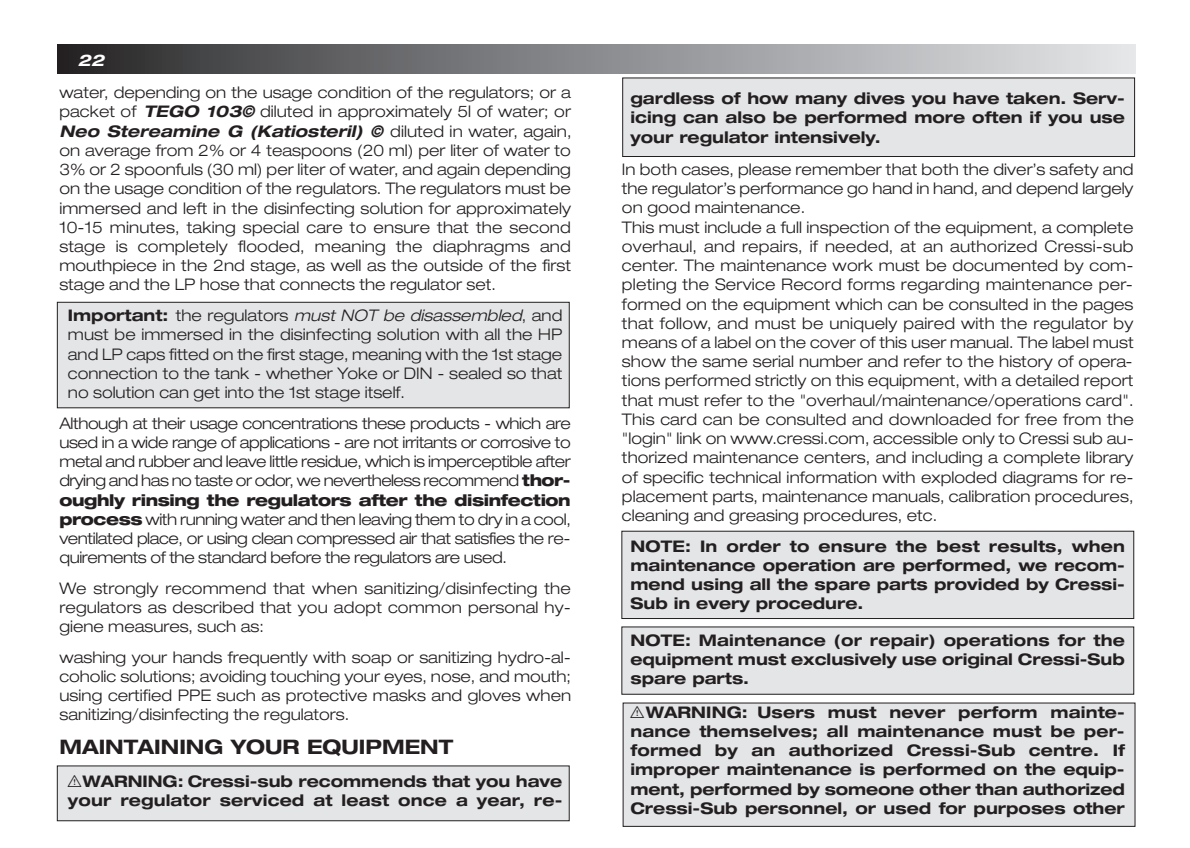
<style>
.page{position:relative;width:1190px;height:848px;background:#fff}
.page>*{position:absolute;margin:0;border:0;box-sizing:border-box;transform-origin:0 0}
.t1{font:700 expanded 20px "Helvetica Neue";color:#231f20}
.t2{font:300 expanded 16px/19.2px "Helvetica Neue";letter-spacing:.005em;color:#231f20;text-align:justify}
.t3{font:700 expanded 16px/19.2px "Helvetica Neue";color:#231f20;text-align:justify}
.t4{font:italic 700 expanded 16px "Helvetica Neue";color:#fff}
.s1{font-weight:700;font-style:italic}
.s2{font-weight:700}
.s3{font-style:italic}
.s4{font-weight:800}
.s5{font-family:"tables";font-weight:400;font-stretch:normal}
</style>
<div class="page">
<div style="left:621px;top:531px;width:512px;height:87px;background:#e4e5e7"></div>
<div style="left:621px;top:530px;width:512px;height:88px;border:1px solid #231f20"></div>
<div style="left:621px;top:626px;width:512px;height:68px;background:#e4e5e7"></div>
<div style="left:623px;top:702px;width:511px;height:124px;background:#e4e5e7"></div>
<div style="left:622px;top:78px;width:512px;height:78px;background:#e4e5e7"></div>
<div style="left:622px;top:78px;width:512px;height:79px;border:1px solid #231f20"></div>
<div style="left:57px;top:765px;width:512px;height:55px;background:#e4e5e7"></div>
<div style="left:57px;top:302px;width:512px;height:105px;background:#e4e5e7"></div>
<div style="left:57px;top:302px;width:512px;height:106px;border:1px solid #231f20"></div>
<div style="left:57px;top:45px;width:1078px;height:28px;background:linear-gradient(to right,#2b2b2d,#e7e9ec)"></div>
<p class="t4" style="left:78px;top:54px;width:28px">22</p>
<p class="t2" style="left:59px;top:84px;width:513px">water, depending on the usage condition of the regulators; or a packet of <span class="s1">TEGO 103©</span> diluted in approximately 5l of water; or <span class="s1">Neo Stereamine G (Katiosteril) ©</span> diluted in water, again, on average from 2% or 4 teaspoons (20 ml) per liter of water to 3% or 2 spoonfuls (30 ml) per liter of water, and again depending on the usage condition of the regulators. The regulators must be immersed and left in the disinfecting solution for approximately 10-15 minutes, taking special care to ensure that the second stage is completely flooded, meaning the diaphragms and mouthpiece in the 2nd stage, as well as the outside of the first stage and the LP hose that connects the regulator set.</p>
<p class="t2" style="left:68px;top:307px;width:496px"><span class="s2">Important:</span> the regulators <span class="s3">must NOT be disassembled</span>, and must be immersed in the disinfecting solution with all the HP and LP caps fitted on the first stage, meaning with the 1st stage connection to the tank - whether Yoke or DIN - sealed so that no solution can get into the 1st stage itself.</p>
<p class="t2" style="left:59px;top:414px;width:513px">Although at their usage concentrations these products - which are used in a wide range of applications - are not irritants or corrosive to metal and rubber and leave little residue, which is imperceptible after drying and has no taste or odor, we nevertheless recommend <span class="s4">thor&shy;oughly rinsing the regulators after the disinfection process</span> with running water and then leaving them to dry in a cool, ventilated place, or using clean compressed air that satisfies the re&shy;quirements of the standard before the regulators are used.</p>
<p class="t2" style="left:59px;top:580px;width:513px">We strongly recommend that when sanitizing/disinfecting the regulators as described that you adopt common personal hy&shy;giene measures, such as:</p>
<p class="t2" style="left:59px;top:648px;width:513px">washing your hands frequently with soap or sanitizing hydro-al&shy;coholic solutions; avoiding touching your eyes, nose, and mouth; using certified PPE such as protective masks and gloves when sanitizing/disinfecting the regulators.</p>
<p class="t1" style="left:59px;top:739px;width:395px">MAINTAINING YOUR EQUIPMENT</p>
<p class="t3" style="left:68px;top:772px;width:496px"><span class="s5">I</span> WARNING: Cressi-sub recommends that you have your regulator serviced at least once a year, re-</p>
<p class="t3" style="left:630px;top:90px;width:496px">gardless of how many dives you have taken. Serv&shy;icing can also be performed more often if you use your regulator intensively.</p>
<p class="t2" style="left:621px;top:161px;width:513px;text-align:left">In both cases, please remember that both the diver’s safety and the regulator’s performance go hand in hand, and depend largely on good maintenance.<br>This must include a full inspection of the equipment, a complete overhaul, and repairs, if needed, at an authorized Cressi-sub center. The maintenance work must be documented by com&shy;pleting the Service Record forms regarding maintenance per&shy;formed on the equipment which can be consulted in the pages that follow, and must be uniquely paired with the regulator by means of a label on the cover of this user manual. The label must show the same serial number and refer to the history of opera&shy;tions performed strictly on this equipment, with a detailed report that must refer to the "overhaul/maintenance/operations card".<br>This card can be consulted and downloaded for free from the "login" link on www.cressi.com, accessible only to Cressi sub au&shy;thorized maintenance centers, and including a complete library of specific technical information with exploded diagrams for re&shy;placement parts, maintenance manuals, calibration procedures, cleaning and greasing procedures, etc.</p>
<p class="t3" style="left:630px;top:537px;width:496px">NOTE: In order to ensure the best results, when maintenance operation are performed, we recom&shy;mend using all the spare parts provided by Cressi-Sub in every procedure.</p>
<p class="t3" style="left:630px;top:631px;width:496px">NOTE: Maintenance (or repair) operations for the equipment must exclusively use original Cressi-Sub spare parts.</p>
<p class="t3" style="left:630px;top:703px;width:496px"><span class="s5">I</span> WARNING: Users must never perform mainte&shy;nance themselves; all maintenance must be per&shy;formed by an authorized Cressi-Sub centre. If improper maintenance is performed on the equip&shy;ment, performed by someone other than authorized Cressi-Sub personnel, or used for purposes other</p>
</div>
